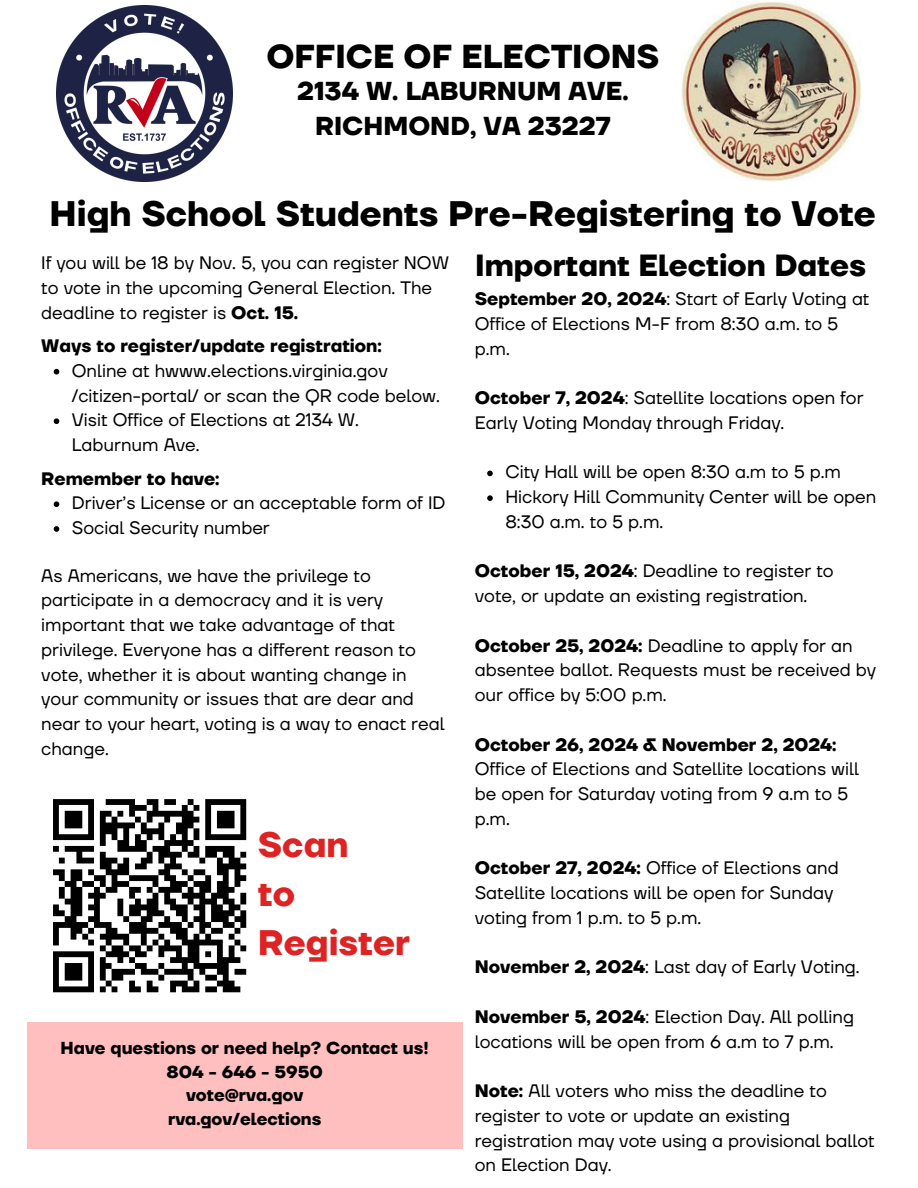
<style>
.page{position:relative;width:918px;height:1188px;background:#fff}
.page>*{position:absolute;margin:0;border:0;box-sizing:border-box;transform-origin:0 0}
.t1{font:700 35.25px "TT Firs Neue";color:#000}
.t2{font:700 35.25px/49.1px "TT Firs Neue";color:#de2324}
.t3{font:700 33px "TT Firs Neue";color:#000}
.t4{font:700 30.45px "TT Firs Neue";color:#000}
.t5{font:700 25.8px/35.1px "TT Firs Neue";color:#000;text-align:center}
.t6{font:18px/24.8px "TT Firs Neue";color:#000}
.t7{font:700 18px "TT Firs Neue";color:#000}
.t8{font:700 17.25px/23.7px "TT Firs Neue";color:#000;text-align:center}
.s1{font-weight:700}
</style>
<div class="page">
<img style="left:57px;top:6px;width:175px;height:175px">
<img style="left:682px;top:2px;width:180px;height:180px">
<svg style="left:53px;top:799px;width:194px;height:194px"></svg>
<svg style="left:487px;top:471px;width:6px;height:5px"></svg>
<svg style="left:487px;top:495px;width:6px;height:6px"></svg>
<div style="left:27px;top:1022px;width:436px;height:126px;background:#ffbfbf"></div>
<svg style="left:54px;top:369px;width:5px;height:6px"></svg>
<svg style="left:54px;top:418px;width:5px;height:6px"></svg>
<svg style="left:54px;top:501px;width:5px;height:6px"></svg>
<svg style="left:54px;top:526px;width:5px;height:6px"></svg>
<h4 class="t3" style="left:266px;top:36px;width:395px">OFFICE OF ELECTIONS</h4>
<p class="t5" style="left:297px;top:75px;width:333px">2134 W. LABURNUM AVE.<br>RICHMOND, VA 23227</p>
<h2 class="t1" style="left:50px;top:192px;width:828px">High School Students Pre-Registering to Vote</h2>
<p class="t6" style="left:41px;top:251px;width:409px">If you will be 18 by Nov. 5, you can register NOW to vote in the upcoming General Election. The deadline to register is <span class="s1">Oct. 15.</span></p>
<p class="t7" style="left:41px;top:335px;width:342px">Ways to register/update registration:</p>
<p class="t6" style="left:72px;top:359px;width:370px">Online at hwww.elections.virginia.gov /citizen-portal/ or scan the QR code below.</p>
<p class="t6" style="left:72px;top:408px;width:289px">Visit Office of Elections at 2134 W.<br>Laburnum Ave.</p>
<p class="t7" style="left:41px;top:467px;width:180px">Remember to have:</p>
<p class="t6" style="left:72px;top:491px;width:375px">Driver’s License or an acceptable form of ID</p>
<p class="t6" style="left:72px;top:516px;width:199px">Social Security number</p>
<p class="t6" style="left:41px;top:564px;width:405px">As Americans, we have the privilege to participate in a democracy and it is very important that we take advantage of that privilege. Everyone has a different reason to vote, whether it is about wanting change in your community or issues that are dear and near to your heart, voting is a way to enact real change.</p>
<p class="t2" style="left:258px;top:822px;width:154px">Scan<br>to<br>Register</p>
<p class="t8" style="left:61px;top:1037px;width:370px">Have questions or need help? Contact us!<br>804 - 646 - 5950<br>vote@rva.gov<br>rva.gov/elections</p>
<h5 class="t4" style="left:475px;top:247px;width:392px">Important Election Dates</h5>
<p class="t6" style="left:475px;top:287px;width:396px"><span class="s1">September 20, 2024</span>: Start of Early Voting at<br>Office of Elections M-F from 8:30 a.m. to 5 p.m.</p>
<p class="t6" style="left:475px;top:386px;width:390px"><span class="s1">October 7, 2024</span>: Satellite locations open for<br>Early Voting Monday through Friday.</p>
<h5 class="t6" style="left:505px;top:461px;width:337px">City Hall will be open 8:30 a.m to 5 p.m</h5>
<p class="t6" style="left:505px;top:485px;width:372px">Hickory Hill Community Center will be open<br>8:30 a.m. to 5 p.m.</p>
<p class="t6" style="left:475px;top:560px;width:360px"><span class="s1">October 15, 2024</span>: Deadline to register to vote, or update an existing registration.</p>
<p class="t6" style="left:475px;top:634px;width:403px"><span class="s1">October 25, 2024:</span> Deadline to apply for an absentee ballot. Requests must be received by our office by 5:00 p.m.</p>
<p class="t6" style="left:475px;top:733px;width:386px"><span class="s1">October 26, 2024 &amp; November 2, 2024:<br></span>Office of Elections and Satellite locations will be open for Saturday voting from 9 a.m to 5 p.m.</p>
<h2 class="t6" style="left:475px;top:857px;width:365px"><span class="s1">October 27, 2024:</span> Office of Elections and<br>Satellite locations will be open for Sunday voting from 1 p.m. to 5 p.m.</h2>
<h5 class="t6" style="left:475px;top:956px;width:386px"><span class="s1">November 2, 2024</span>: Last day of Early Voting.</h5>
<h3 class="t6" style="left:475px;top:1005px;width:381px"><span class="s1">November 5, 2024</span>: Election Day. All polling locations will be open from 6 a.m to 7 p.m.</h3>
<p class="t6" style="left:475px;top:1079px;width:401px"><span class="s1">Note:</span> All voters who miss the deadline to register to vote or update an existing registration may vote using a provisional ballot on Election Day.</p>
</div>
